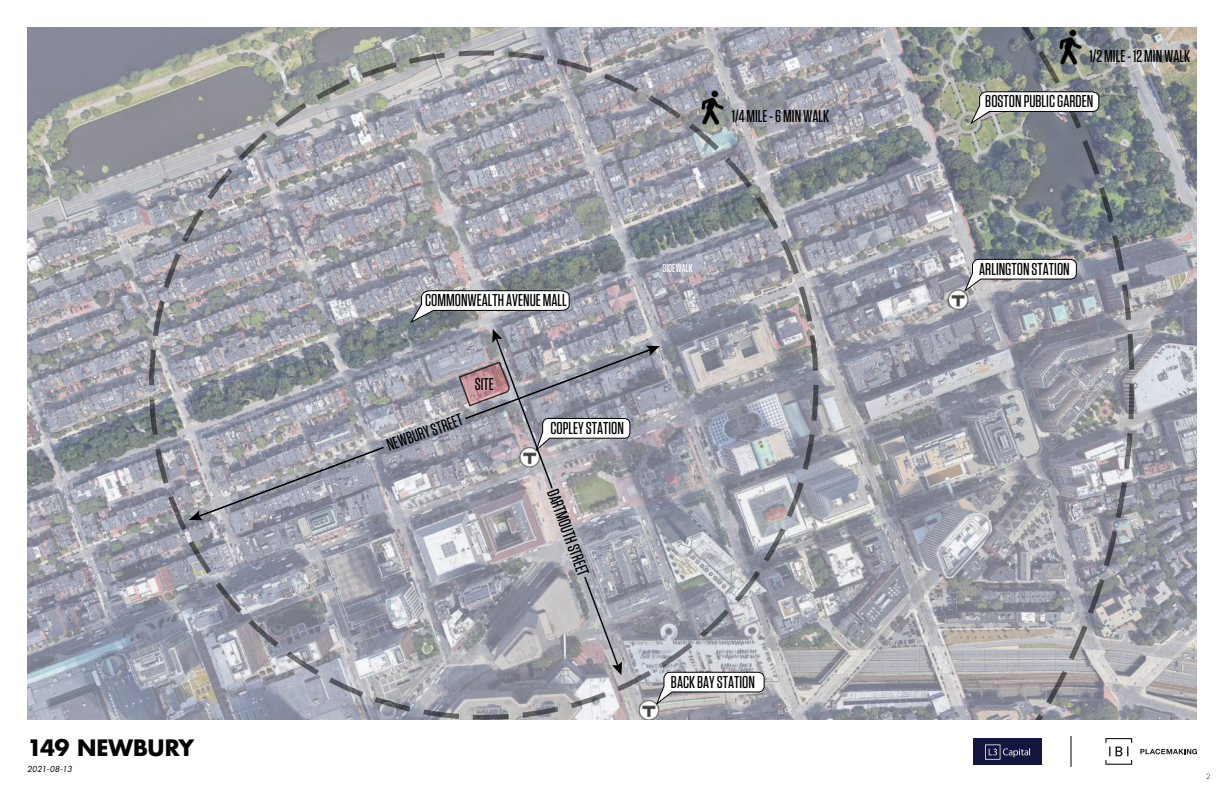
<style>
.page{position:relative;width:1224px;height:792px;background:#fff}
.page>*{position:absolute;margin:0;border:0;box-sizing:border-box;transform-origin:0 0}
.Titleblock_11x17_Mas{font:700 22px "Futura Std";letter-spacing:-.01em;color:#040503}
.t1{font:500 17.2px "Tungsten";color:#000}
.t2{font:500 11.5px "Tungsten";color:#fff}
.t3{font:italic 500 8px "Futura Std";letter-spacing:.055em;color:#040503}
.t4{font:300 7px "Futura Std";color:#040503}
</style>
<div class="page">
<img style="left:27px;top:27px;width:1170px;height:693px">
<svg style="left:943px;top:27px;width:191px;height:693px"></svg>
<img style="left:697px;top:89px;width:31px;height:37px">
<img style="left:1055px;top:29px;width:31px;height:36px">
<svg style="left:655px;top:672px;width:110px;height:34px"></svg>
<svg style="left:970px;top:91px;width:130px;height:34px"></svg>
<svg style="left:964px;top:259px;width:113px;height:34px"></svg>
<svg style="left:189px;top:446px;width:196px;height:74px"></svg>
<svg style="left:409px;top:290px;width:251px;height:200px"></svg>
<svg style="left:583px;top:575px;width:39px;height:100px"></svg>
<hr style="left:1070px;top:736px;width:2px;height:31px;background:#040503">
<img style="left:973px;top:738px;width:69px;height:27px">
<svg style="left:1105px;top:738px;width:27px;height:27px"></svg>
<svg style="left:1140px;top:749px;width:57px;height:5px"></svg>
<p class="Titleblock_11x17_Mas" style="left:27px;top:733px;width:169px">149 NEWBURY</p>
<p class="t3" style="left:27px;top:764px;width:46px">2021-08-13</p>
<p class="t1" style="left:732px;top:107px;width:99px">1/4 MILE - 6 MIN WALK</p>
<p class="t1" style="left:425px;top:291px;width:143px">COMMONWEALTH AVENUE MALL</p>
<p class="t1" style="left:384px;top:437px;width:81px;rotate:-20deg">NEWBURY STREET</p>
<p class="t1" style="left:475px;top:375px;width:20px">SITE</p>
<p class="t1" style="left:551px;top:419px;width:75px">COPLEY STATION</p>
<p class="t1" style="left:561px;top:487px;width:93px;rotate:70deg">DARTMOUTH STREET</p>
<p class="t2" style="left:662px;top:262px;width:32px">SIDEWALK</p>
<p class="t1" style="left:671px;top:673px;width:86px">BACK BAY STATION</p>
<p class="t1" style="left:1089px;top:47px;width:102px">1/2 MILE - 12 MIN WALK</p>
<p class="t1" style="left:985px;top:93px;width:109px">BOSTON PUBLIC GARDEN</p>
<p class="t1" style="left:979px;top:260px;width:92px">ARLINGTON STATION</p>
<p class="t4" style="left:1206px;top:772px;width:6px">2</p>
</div>
